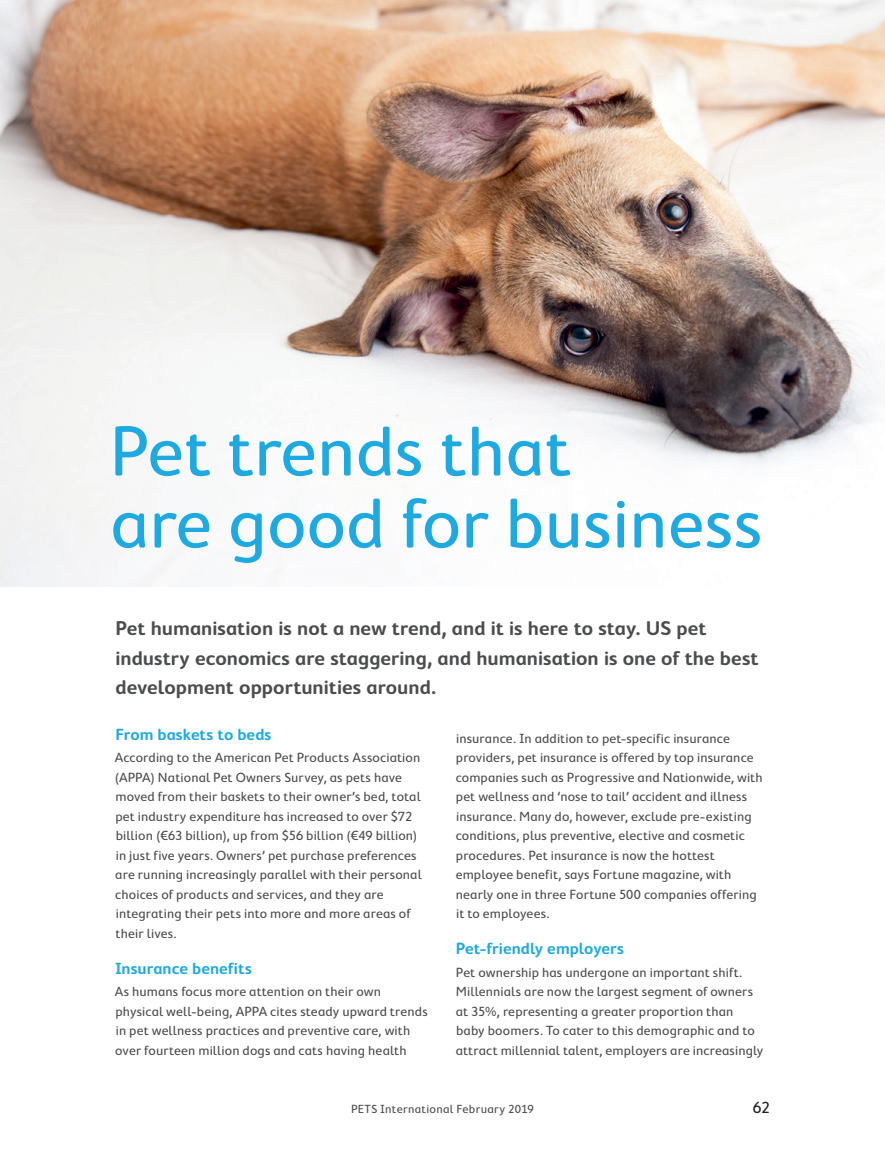
<style>
.page{position:relative;width:885px;height:1161px;background:#fff}
.page>*{position:absolute;margin:0;border:0;box-sizing:border-box;transform-origin:0 0}
.t1{font:72px/72px "Cambridge Round";color:#1eaae0}
.t2{font:600 20.25px/29.2px "Cambridge Round";color:#4b4c4d}
.t3{font:600 16.5px "Cambridge Round";color:#1eaae0}
.t4{font:16.5px "Cambridge Round";color:#231f20}
.t5{font:13.5px/19.5px "Cambridge Round";letter-spacing:.005em;color:#4b4c4d}
.t6{font:12px "Cambridge Round";letter-spacing:.025em;color:#4b4c4d}
</style>
<div class="page">
<img style="left:0;top:0;width:884px;height:586px">
<h1 class="t1" style="left:109px;top:415px;width:654px">Pet trends that<br>are good for business</h1>
<h2 class="t2" style="left:115px;top:614px;width:644px">Pet humanisation is not a new trend, and it is here to stay. US pet industry economics are staggering, and humanisation is one of the best development opportunities around.</h2>
<p class="t5" style="left:455px;top:728px;width:308px">insurance. In addition to pet-specific insurance providers, pet insurance is offered by top insurance companies such as Progressive and Nationwide, with pet wellness and ‘nose to tail’ accident and illness insurance. Many do, however, exclude pre-existing conditions, plus preventive, elective and cosmetic procedures. Pet insurance is now the hottest employee benefit, says Fortune magazine, with nearly one in three Fortune 500 companies offering it to employees.</p>
<p class="t3" style="left:456px;top:939px;width:170px">Pet-friendly employers</p>
<p class="t5" style="left:455px;top:962px;width:309px">Pet ownership has undergone an important shift.<br>Millennials are now the largest segment of owners at 35%, representing a greater proportion than baby boomers. To cater to this demographic and to attract millennial talent, employers are increasingly</p>
<p class="t3" style="left:115px;top:725px;width:157px">From baskets to beds</p>
<p class="t5" style="left:115px;top:748px;width:308px">According to the American Pet Products Association (APPA) National Pet Owners Survey, as pets have moved from their baskets to their owner’s bed, total pet industry expenditure has increased to over $72 billion (€63 billion), up from $56 billion (€49 billion) in just five years. Owners’ pet purchase preferences are running increasingly parallel with their personal choices of products and services, and they are integrating their pets into more and more areas of their lives.</p>
<p class="t3" style="left:115px;top:959px;width:138px">Insurance benefits</p>
<p class="t5" style="left:115px;top:982px;width:314px">As humans focus more attention on their own physical well-being, APPA cites steady upward trends in pet wellness practices and preventive care, with over fourteen million dogs and cats having health</p>
<p class="t6" style="left:351px;top:1102px;width:184px">PETS International February 2019</p>
<p class="t4" style="left:752px;top:1098px;width:19px">62</p>
</div>
